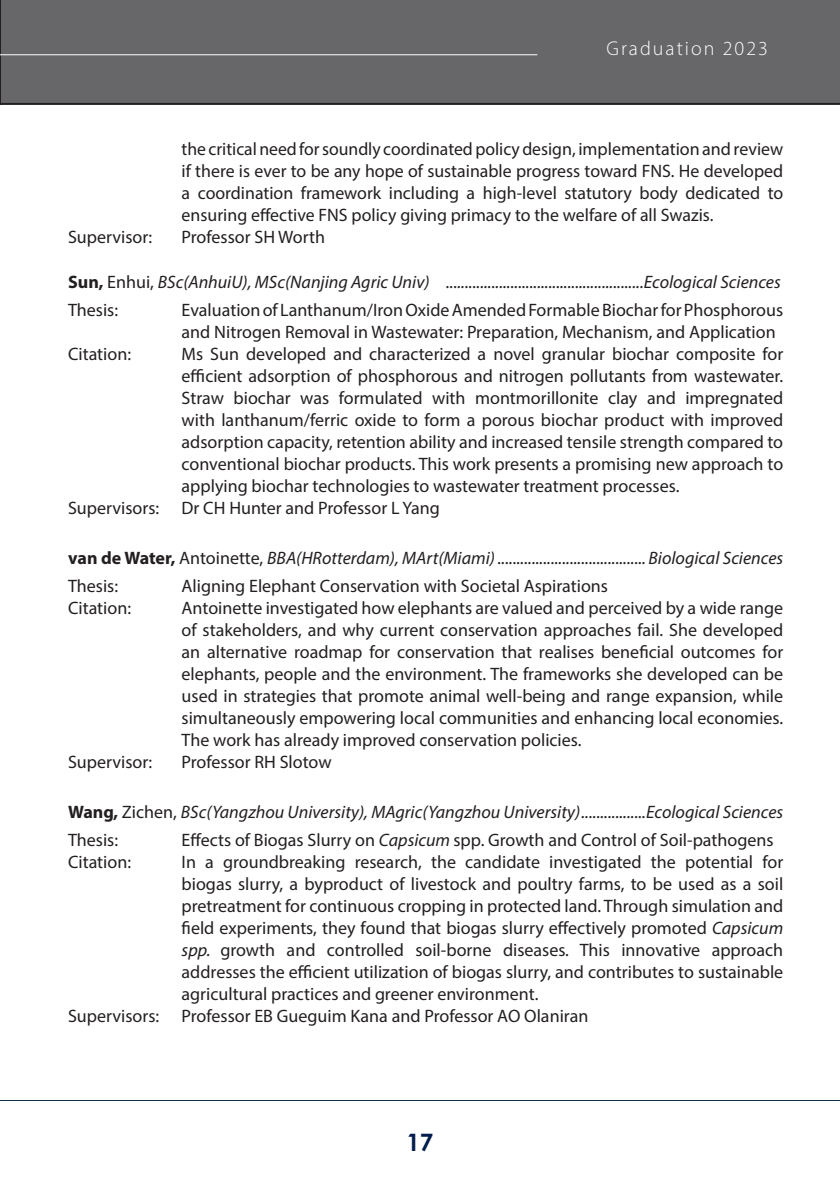
<style>
.page{position:relative;width:840px;height:1191px;background:#fff}
.page>*{position:absolute;margin:0;border:0;box-sizing:border-box;transform-origin:0 0}
.t1{font:700 24px "Century Gothic";color:#001d4c}
.t2{font:300 20px "Myriad Pro";letter-spacing:.1em;color:#fff}
.t3{font:18px/22px "Myriad Pro";color:#231f20;text-align:justify}
.t4{font:italic 18px "Myriad Pro";color:#231f20}
.s1{font-weight:700;font-style:normal}
.s2{font-style:normal}
.s3{font-style:italic}
</style>
<div class="page">
<div style="left:2px;top:0;width:837px;height:105px;background:#67676a"></div>
<svg style="left:0;top:0;width:2px;height:105px"></svg>
<hr style="left:0;top:54px;width:537px;height:1px;background:#fff">
<hr style="left:0;top:1100px;width:839px;height:1px;background:#143046">
<p class="t2" style="left:606px;top:36px;width:163px">Graduation 2023</p>
<p class="t3" style="left:181px;top:138px;width:602px">the critical need for soundly coordinated policy design, implementation and review if there is ever to be any hope of sustainable progress toward FNS. He developed a coordination framework including a high-level statutory body dedicated to ensuring effective FNS policy giving primacy to the welfare of all Swazis.</p>
<p class="t3" style="left:68px;top:226px;width:86px">Supervisor:</p>
<p class="t3" style="left:181px;top:226px;width:145px">Professor SH Worth</p>
<p class="t4" style="left:68px;top:271px;width:713px"><span class="s1">Sun,</span> <span class="s2">Enhui,</span> BSc(AnhuiU), MSc(Nanjing Agric Univ) ....................................................Ecological Sciences</p>
<p class="t3" style="left:68px;top:298px;width:52px">Thesis:</p>
<p class="t3" style="left:181px;top:298px;width:602px">Evaluation of Lanthanum/Iron Oxide Amended Formable Biochar for Phosphorous and Nitrogen Removal in Wastewater: Preparation, Mechanism, and Application</p>
<p class="t3" style="left:68px;top:342px;width:64px">Citation:</p>
<p class="t3" style="left:181px;top:342px;width:603px">Ms Sun developed and characterized a novel granular biochar composite for efficient adsorption of phosphorous and nitrogen pollutants from wastewater.<br>Straw biochar was formulated with montmorillonite clay and impregnated with lanthanum/ferric oxide to form a porous biochar product with improved adsorption capacity, retention ability and increased tensile strength compared to conventional biochar products. This work presents a promising new approach to applying biochar technologies to wastewater treatment processes.</p>
<p class="t3" style="left:68px;top:496px;width:373px">Supervisors: Dr CH Hunter and Professor L Yang</p>
<p class="t4" style="left:68px;top:547px;width:716px"><span class="s1">van de Water,</span> <span class="s2">Antoinette,</span> BBA(HRotterdam), MArt(Miami) ....................................... Biological Sciences</p>
<p class="t3" style="left:68px;top:574px;width:52px">Thesis:</p>
<p class="t3" style="left:181px;top:574px;width:427px">Aligning Elephant Conservation with Societal Aspirations</p>
<p class="t3" style="left:68px;top:596px;width:64px">Citation:</p>
<p class="t3" style="left:181px;top:596px;width:602px">Antoinette investigated how elephants are valued and perceived by a wide range of stakeholders, and why current conservation approaches fail. She developed an alternative roadmap for conservation that realises beneficial outcomes for elephants, people and the environment. The frameworks she developed can be used in strategies that promote animal well-being and range expansion, while simultaneously empowering local communities and enhancing local economies.<br>The work has already improved conservation policies.</p>
<p class="t3" style="left:68px;top:750px;width:86px">Supervisor:</p>
<p class="t3" style="left:181px;top:750px;width:151px">Professor RH Slotow</p>
<p class="t4" style="left:68px;top:801px;width:716px"><span class="s1">Wang,</span> <span class="s2">Zichen,</span> BSc(Yangzhou University), MAgric(Yangzhou University).................Ecological Sciences</p>
<p class="t3" style="left:68px;top:828px;width:52px">Thesis:</p>
<p class="t3" style="left:181px;top:828px;width:593px">Effects of Biogas Slurry on <span class="s3">Capsicum</span> spp. Growth and Control of Soil-pathogens</p>
<p class="t3" style="left:68px;top:850px;width:64px">Citation:</p>
<p class="t3" style="left:181px;top:850px;width:603px">In a groundbreaking research, the candidate investigated the potential for biogas slurry, a byproduct of livestock and poultry farms, to be used as a soil pretreatment for continuous cropping in protected land. Through simulation and field experiments, they found that biogas slurry effectively promoted <span class="s3">Capsicum spp.</span> growth and controlled soil-borne diseases. This innovative approach addresses the efficient utilization of biogas slurry, and contributes to sustainable agricultural practices and greener environment.</p>
<p class="t3" style="left:68px;top:1004px;width:521px">Supervisors: Professor EB Gueguim Kana and Professor AO Olaniran</p>
<h1 class="t1" style="left:406px;top:1124px;width:28px">17</h1>
</div>
